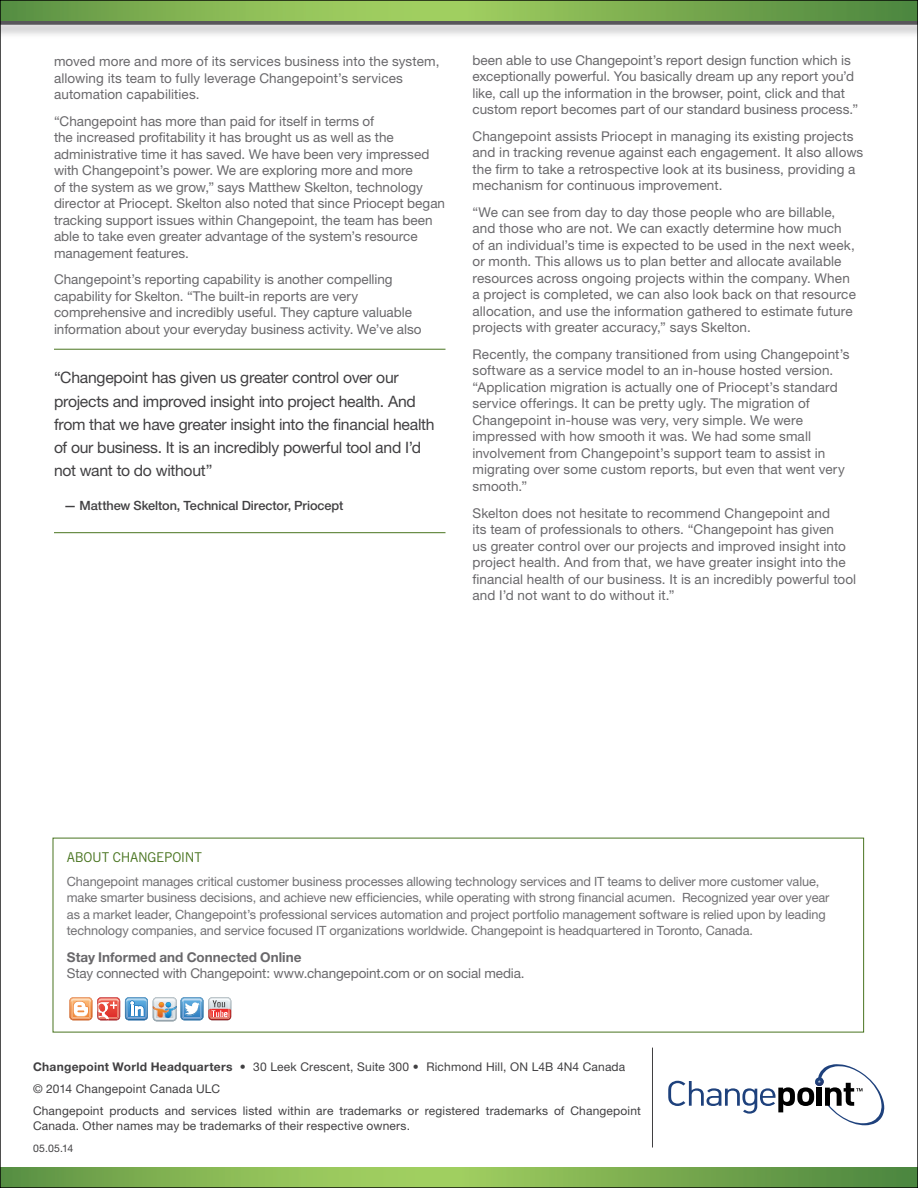
<style>
.page{position:relative;width:918px;height:1188px;background:#fff}
.page>*{position:absolute;margin:0;border:0;box-sizing:border-box;transform-origin:0 0}
.t1{font:15.75px/23.2px "Helvetica Neue";letter-spacing:-.02em;color:#414042}
.t2{font:13.5px/16.5px "Helvetica Neue";letter-spacing:.005em;color:#69686b}
.t3{font:700 13.5px "Helvetica Neue";color:#69686b}
.t4{font:13.5px "Trade Gothic";letter-spacing:-.02em;color:#497420}
.t5{font:12.75px/16.5px "Helvetica Neue";letter-spacing:-.01em;color:#717073}
.t6{font:500 12.75px "Helvetica Neue";letter-spacing:-.005em;color:#414042}
.t7{font:12px/21.8px "Helvetica Neue";letter-spacing:.015em;color:#414042}
.t8{font:10.5px "Helvetica Neue";color:#414042}
.s1{font-weight:700}
</style>
<div class="page">
<div style="left:0;top:17px;width:918px;height:22px;background:#58565a;opacity:.4"></div>
<svg style="left:2px;top:20px;width:914px;height:5px;background:#666e5f"></svg>
<hr style="left:652px;top:1048px;width:1px;height:100px;background:#414042">
<img style="left:2px;top:2px;width:914px;height:18px">
<img style="left:2px;top:1167px;width:914px;height:19px">
<svg style="left:668px;top:1064px;width:216px;height:61px"></svg>
<hr style="left:54px;top:349px;width:392px;height:1px;background:#497420">
<hr style="left:54px;top:532px;width:392px;height:1px;background:#497420">
<img style="left:69px;top:997px;width:162px;height:24px">
<img style="left:154px;top:999px;width:21px;height:4px">
<p class="t2" style="left:54px;top:53px;width:387px">moved more and more of its services business into the system, allowing its team to fully leverage Changepoint’s services automation capabilities.</p>
<p class="t2" style="left:54px;top:113px;width:393px">“Changepoint has more than paid for itself in terms of<br>the increased profitability it has brought us as well as the administrative time it has saved. We have been very impressed with Changepoint’s power. We are exploring more and more<br>of the system as we grow,” says Matthew Skelton, technology director at Priocept. Skelton also noted that since Priocept began tracking support issues within Changepoint, the team has been able to take even greater advantage of the system’s resource management features.</p>
<p class="t2" style="left:54px;top:271px;width:369px">Changepoint’s reporting capability is another compelling capability for Skelton. “The built-in reports are very comprehensive and incredibly useful. They capture valuable information about your everyday business activity. We’ve also</p>
<p class="t1" style="left:54px;top:366px;width:382px">“Changepoint has given us greater control over our projects and improved insight into project health. And from that we have greater insight into the financial health of our business. It is an incredibly powerful tool and I’d not want to do without”</p>
<p class="t6" style="left:64px;top:498px;width:281px">— Matthew Skelton, Technical Director, Priocept</p>
<p class="t2" style="left:472px;top:51px;width:387px">been able to use Changepoint’s report design function which is exceptionally powerful. You basically dream up any report you’d like, call up the information in the browser, point, click and that custom report becomes part of our standard business process.”</p>
<p class="t2" style="left:472px;top:127px;width:392px">Changepoint assists Priocept in managing its existing projects and in tracking revenue against each engagement. It also allows the firm to take a retrospective look at its business, providing a mechanism for continuous improvement.</p>
<p class="t2" style="left:472px;top:204px;width:385px">“We can see from day to day those people who are billable, and those who are not. We can exactly determine how much of an individual’s time is expected to be used in the next week, or month. This allows us to plan better and allocate available resources across ongoing projects within the company. When a project is completed, we can also look back on that resource allocation, and use the information gathered to estimate future projects with greater accuracy,” says Skelton.</p>
<p class="t2" style="left:472px;top:346px;width:379px">Recently, the company transitioned from using Changepoint’s software as a service model to an in-house hosted version. “Application migration is actually one of Priocept’s standard service offerings. It can be pretty ugly. The migration of Changepoint in-house was very, very simple. We were impressed with how smooth it was. We had some small involvement from Changepoint’s support team to assist in migrating over some custom reports, but even that went very smooth.”</p>
<p class="t2" style="left:472px;top:504px;width:385px">Skelton does not hesitate to recommend Changepoint and<br>its team of professionals to others. “Changepoint has given<br>us greater control over our projects and improved insight into project health. And from that, we have greater insight into the financial health of our business. It is an incredibly powerful tool and I’d not want to do without it.”</p>
<p class="t4" style="left:67px;top:849px;width:136px">ABOUT CHANGEPOINT</p>
<p class="t5" style="left:67px;top:873px;width:764px">Changepoint manages critical customer business processes allowing technology services and IT teams to deliver more customer value, make smarter business decisions, and achieve new efficiencies, while operating with strong financial acumen. Recognized year over year as a market leader, Changepoint’s professional services automation and project portfolio management software is relied upon by leading technology companies, and service focused IT organizations worldwide. Changepoint is headquartered in Toronto, Canada.</p>
<p class="t3" style="left:67px;top:949px;width:236px">Stay Informed and Connected Online</p>
<p class="t2" style="left:67px;top:965px;width:459px">Stay connected with Changepoint: www.changepoint.com or on social media.</p>
<p class="t7" style="left:33px;top:1056px;width:610px"><span class="s1">Changepoint World Headquarters</span> • 30 Leek Crescent, Suite 300 • Richmond Hill, ON L4B 4N4 Canada<br>© 2014 Changepoint Canada ULC<br>Changepoint products and services listed within are trademarks or registered trademarks of Changepoint</p>
<p class="t7" style="left:33px;top:1114px;width:379px">Canada. Other names may be trademarks of their respective owners.</p>
<p class="t8" style="left:33px;top:1142px;width:42px">05.05.14</p>
</div>
